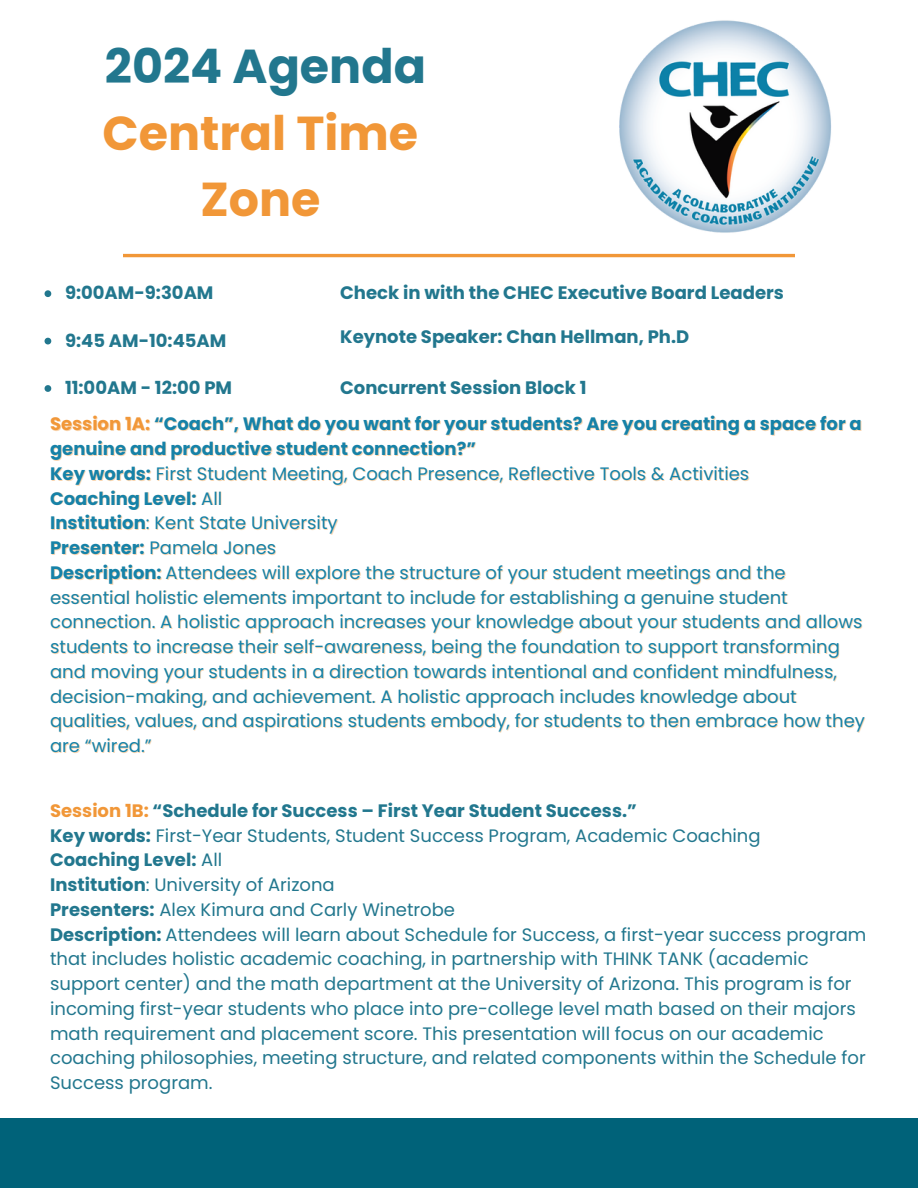
<style>
.page{position:relative;width:918px;height:1188px;background:#fff}
.page>*{position:absolute;margin:0;border:0;box-sizing:border-box;transform-origin:0 0}
.t1{font:700 47.55px/66.3px "Poppins";color:#f19738;text-align:center}
.t2{font:700 18.15px "Poppins";color:#22778e}
.t3{font:18px/24.8px "Poppins";color:#22778e}
.t4{font:18px/24.8px "Poppins";color:#1682a8}
.t5{font:700 18px "Poppins";color:#1682a8}
.t6{font:700 18px "Poppins";color:#22778e}
.s1{color:#22778e}
.s2{color:#f19738}
.s3{font-weight:700}
.s4{font-weight:400;color:rgb(241 151 56/.4)}
.s5{font-weight:700;color:#f19738}
</style>
<div class="page">
<hr style="left:123px;top:254px;width:672px;height:3px;background:#f19738">
<div style="left:0;top:1119px;width:918px;height:69px;background:#006279"></div>
<img style="left:619px;top:20px;width:212px;height:213px">
<svg style="left:45px;top:290px;width:6px;height:7px"></svg>
<svg style="left:45px;top:338px;width:6px;height:6px"></svg>
<svg style="left:45px;top:385px;width:6px;height:7px"></svg>
<p class="t1" style="left:103px;top:33px;width:325px"><span class="s1">2024 Agenda<br></span>Central Time<br>Zone</p>
<p class="t6" style="left:65px;top:280px;width:150px">9:00AM-9:30AM</p>
<p class="t2" style="left:340px;top:280px;width:445px">Check in with the CHEC Executive Board Leaders</p>
<p class="t6" style="left:65px;top:328px;width:163px">9:45 AM-10:45AM</p>
<p class="t6" style="left:340px;top:324px;width:351px">Keynote Speaker: Chan Hellman, Ph.D</p>
<h2 class="t6" style="left:65px;top:375px;width:169px">11:00AM - 12:00 PM</h2>
<p class="t6" style="left:340px;top:375px;width:248px">Concurrent Session Block 1</p>
<p class="t5" style="left:50px;top:411px;width:813px"><span class="s2">Session 1A:</span> “Coach”, What do you want for your students? Are you creating a space for a</p>
<p class="t5" style="left:50px;top:436px;width:428px">genuine and productive student connection?”</p>
<p class="t4" style="left:50px;top:461px;width:701px"><span class="s3">Key words:</span> First Student Meeting, Coach Presence, Reflective Tools &amp; Activities</p>
<p class="t5" style="left:50px;top:486px;width:174px">Coaching Level: <span class="s4">All</span></p>
<p class="t4" style="left:50px;top:511px;width:289px"><span class="s3">Institution</span>: Kent State University</p>
<p class="t4" style="left:50px;top:535px;width:816px"><span class="s3">Presenter:</span> Pamela Jones<br><span class="s3">Description:</span> Attendees will explore the structure of your student meetings and the essential holistic elements important to include for establishing a genuine student connection. A holistic approach increases your knowledge about your students and allows students to increase their self-awareness, being the foundation to support transforming and moving your students in a direction towards intentional and confident mindfulness, decision-making, and achievement. A holistic approach includes knowledge about qualities, values, and aspirations students embody, for students to then embrace how they are “wired.”</p>
<p class="t3" style="left:50px;top:798px;width:818px"><span class="s5">Session 1B:</span> <span class="s3">“Schedule for Success – First Year Student Success.”<br>Key words:</span> First-Year Students, Student Success Program, Academic Coaching<br><span class="s3">Coaching Level:</span> All<br><span class="s3">Institution</span>: University of Arizona<br><span class="s3">Presenters:</span> Alex Kimura and Carly Winetrobe<br><span class="s3">Description:</span> Attendees will learn about Schedule for Success, a first-year success program that includes holistic academic coaching, in partnership with THINK TANK (academic support center) and the math department at the University of Arizona. This program is for incoming first-year students who place into pre-college level math based on their majors math requirement and placement score. This presentation will focus on our academic coaching philosophies, meeting structure, and related components within the Schedule for Success program.</p>
</div>
